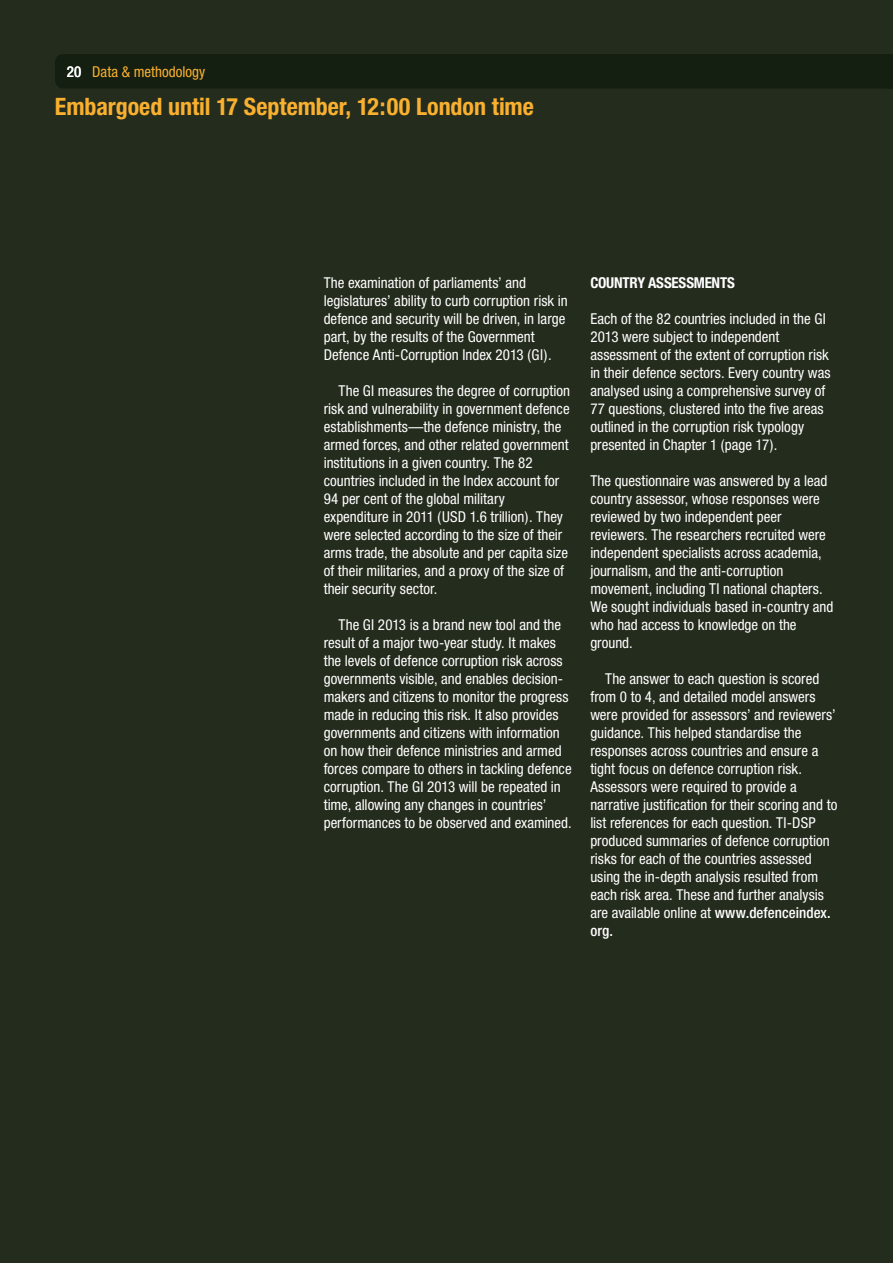
<style>
.page{position:relative;width:893px;height:1263px;background:#242c1d}
.page>*{position:absolute;margin:0;border:0;box-sizing:border-box;transform-origin:0 0}
.t1{font:700 condensed 24px "Helvetica Neue";color:#f9b02f}
.t2{font:condensed 15px/18px "Helvetica Neue";color:#fff}
.t3{font:700 condensed 15px "Helvetica Neue";letter-spacing:-.015em;color:#fff}
.t4{font:condensed 15px "Helvetica Neue";letter-spacing:.005em;color:#f9b02f}
.t5{font:500 condensed 15px "Helvetica Neue";color:#fff}
.s1{font-weight:500}
</style>
<div class="page">
<div style="left:55px;top:54px;width:838px;height:34px;background:#141f11"></div>
<p class="t4" style="left:92px;top:63px;width:115px">Data &amp; methodology</p>
<p class="t5" style="left:67px;top:63px;width:16px">20</p>
<h1 class="t1" style="left:55px;top:92px;width:480px">Embargoed until 17 September, 12:00 London time</h1>
<p class="t2" style="left:324px;top:274px;width:245px">The examination of parliaments’ and legislatures’ ability to curb corruption risk in defence and security will be driven, in large part, by the results of the Government Defence Anti-Corruption Index 2013 (GI).</p>
<p class="t2" style="left:324px;top:382px;width:248px;text-indent:15px">The GI measures the degree of corruption risk and vulnerability in government defence establishments—the defence ministry, the armed forces, and other related government institutions in a given country. The 82 countries included in the Index account for 94 per cent of the global military expenditure in 2011 (USD 1.6 trillion). They were selected according to the size of their arms trade, the absolute and per capita size of their militaries, and a proxy of the size of their security sector.</p>
<p class="t2" style="left:324px;top:616px;width:250px;text-indent:15px">The GI 2013 is a brand new tool and the result of a major two-year study. It makes the levels of defence corruption risk across governments visible, and enables decision&shy;makers and citizens to monitor the progress made in reducing this risk. It also provides governments and citizens with information on how their defence ministries and armed forces compare to others in tackling defence corruption. The GI 2013 will be repeated in time, allowing any changes in countries’ performances to be observed and examined.</p>
<p class="t3" style="left:590px;top:274px;width:75px">Country Assessme</p>
<p class="t3" style="left:712px;top:274px;width:17px">nts</p>
<p class="t2" style="left:590px;top:310px;width:242px">Each of the 82 countries included in the GI 2013 were subject to independent assessment of the extent of corruption risk in their defence sectors. Every country was analysed using a comprehensive survey of 77 questions, clustered into the five areas outlined in the corruption risk typology presented in Chapter 1 (page 17).</p>
<p class="t2" style="left:590px;top:472px;width:245px">The questionnaire was answered by a lead country assessor, whose responses were reviewed by two independent peer reviewers. The researchers recruited were independent specialists across academia, journalism, and the anti-corruption movement, including TI national chapters.<br>We sought individuals based in-country and who had access to knowledge on the ground.</p>
<p class="t2" style="left:590px;top:670px;width:248px;text-indent:15px">The answer to each question is scored from 0 to 4, and detailed model answers were provided for assessors’ and reviewers’ guidance. This helped standardise the responses across countries and ensure a tight focus on defence corruption risk.<br>Assessors were required to provide a narrative justification for their scoring and to list references for each question. TI-DSP produced summaries of defence corruption risks for each of the countries assessed using the in-depth analysis resulted from each risk area. These and further analysis are available online at <span class="s1">www.defenceindex. org.</span></p>
</div>
